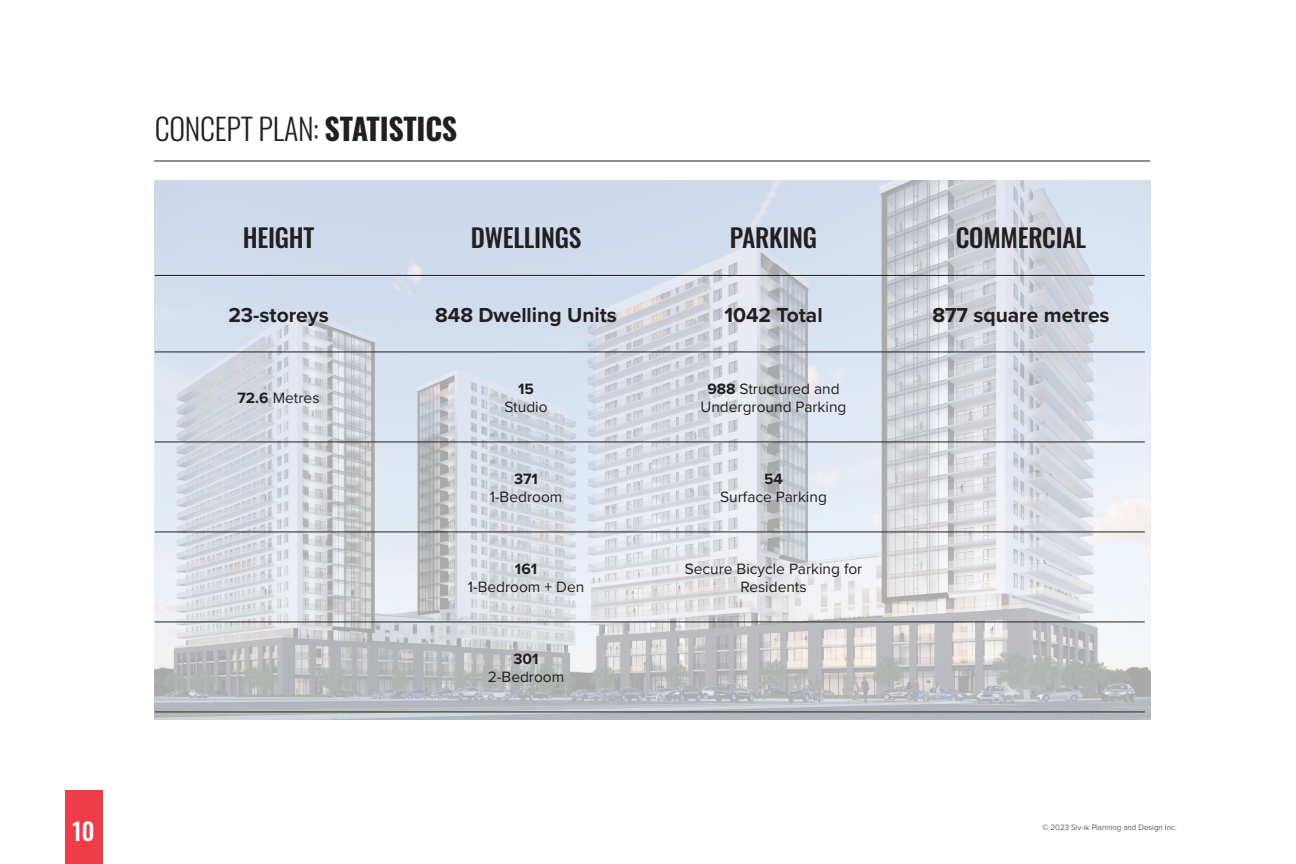
<style>
.page{position:relative;width:1296px;height:864px;background:#fff}
.page>*{position:absolute;margin:0;border:0;box-sizing:border-box;transform-origin:0 0}
.Heading_1{font:300 30px "Oswald";letter-spacing:-.01em;color:#231f20}
.Heading_2{font:500 25.5px "Oswald";letter-spacing:-.01em;color:#231f20}
.t1{font:500 24px "Oswald";color:#fff}
.Large_Body_Text{font:700 21px "Proxima Nova";color:#231f20}
.Large_Body_Text-2{font:15.5px/18.6px "Proxima Nova";color:#231f20;text-align:center}
.t2{font:300 8px "Proxima Nova";color:#231f20}
.s1{font-weight:700}
</style>
<div class="page">
<div style="left:65px;top:790px;width:38px;height:74px;background:#ee3d48"></div>
<hr style="left:154px;top:161px;width:996px;height:1px;background:#231f20">
<img style="left:155px;top:180px;width:995px;height:539px">
<hr style="left:155px;top:275px;width:247px;height:1px;background:#231f20">
<hr style="left:402px;top:275px;width:248px;height:1px;background:#231f20">
<hr style="left:650px;top:275px;width:247px;height:1px;background:#231f20">
<hr style="left:897px;top:275px;width:248px;height:1px;background:#231f20">
<hr style="left:155px;top:352px;width:247px;height:1px;background:#231f20">
<hr style="left:402px;top:352px;width:248px;height:1px;background:#231f20">
<hr style="left:650px;top:352px;width:247px;height:1px;background:#231f20">
<hr style="left:897px;top:352px;width:248px;height:1px;background:#231f20">
<hr style="left:155px;top:442px;width:247px;height:1px;background:#231f20">
<hr style="left:402px;top:442px;width:248px;height:1px;background:#231f20">
<hr style="left:650px;top:442px;width:247px;height:1px;background:#231f20">
<hr style="left:897px;top:442px;width:248px;height:1px;background:#231f20">
<hr style="left:155px;top:532px;width:247px;height:1px;background:#231f20">
<hr style="left:402px;top:532px;width:248px;height:1px;background:#231f20">
<hr style="left:650px;top:532px;width:247px;height:1px;background:#231f20">
<hr style="left:897px;top:532px;width:248px;height:1px;background:#231f20">
<hr style="left:155px;top:622px;width:247px;height:1px;background:#231f20">
<hr style="left:402px;top:622px;width:248px;height:1px;background:#231f20">
<hr style="left:650px;top:622px;width:247px;height:1px;background:#231f20">
<hr style="left:897px;top:622px;width:248px;height:1px;background:#231f20">
<hr style="left:155px;top:712px;width:247px;height:1px;background:#231f20">
<hr style="left:402px;top:712px;width:248px;height:1px;background:#231f20">
<hr style="left:650px;top:712px;width:247px;height:1px;background:#231f20">
<hr style="left:897px;top:712px;width:248px;height:1px;background:#231f20">
<h1 class="Heading_1" style="left:155px;top:102px;width:304px">CONCEPT PLAN: <span class="s1">STATISTICS</span></h1>
<h2 class="Heading_2" style="left:243px;top:224px;width:73px">HEIGHT</h2>
<h2 class="Heading_2" style="left:471px;top:224px;width:112px">DWELLINGS</h2>
<h2 class="Heading_2" style="left:730px;top:224px;width:89px">PARKING</h2>
<h2 class="Heading_2" style="left:956px;top:224px;width:132px">COMMERCIAL</h2>
<p class="Large_Body_Text" style="left:228px;top:299px;width:102px">23-storeys</p>
<p class="Large_Body_Text" style="left:435px;top:299px;width:183px">848 Dwelling Units</p>
<p class="Large_Body_Text" style="left:724px;top:299px;width:100px">1042 Total</p>
<p class="Large_Body_Text" style="left:932px;top:299px;width:179px">877 square metres</p>
<p class="Large_Body_Text-2" style="left:238px;top:388px;width:84px"><span class="s1">72.6</span> Metres</p>
<p class="Large_Body_Text-2" style="left:504px;top:379px;width:45px"><span class="s1">15<br></span>Studio</p>
<p class="Large_Body_Text-2" style="left:701px;top:379px;width:147px"><span class="s1">988</span> Structured and<br>Underground Parking</p>
<p class="Large_Body_Text-2" style="left:490px;top:469px;width:74px"><span class="s1">371<br></span>1-Bedroom</p>
<p class="Large_Body_Text-2" style="left:720px;top:469px;width:108px"><span class="s1">54<br></span>Surface Parking</p>
<p class="Large_Body_Text-2" style="left:468px;top:559px;width:118px"><span class="s1">161<br></span>1-Bedroom + Den</p>
<p class="Large_Body_Text-2" style="left:685px;top:559px;width:179px">Secure Bicycle Parking for<br>Residents</p>
<p class="Large_Body_Text-2" style="left:488px;top:649px;width:78px"><span class="s1">301<br></span>2-Bedroom</p>
<h3 class="t1" style="left:73px;top:819px;width:24px">10</h3>
<p class="t2" style="left:1042px;top:821px;width:136px">© 2023 Siv-ik Planning and Design Inc.</p>
</div>
